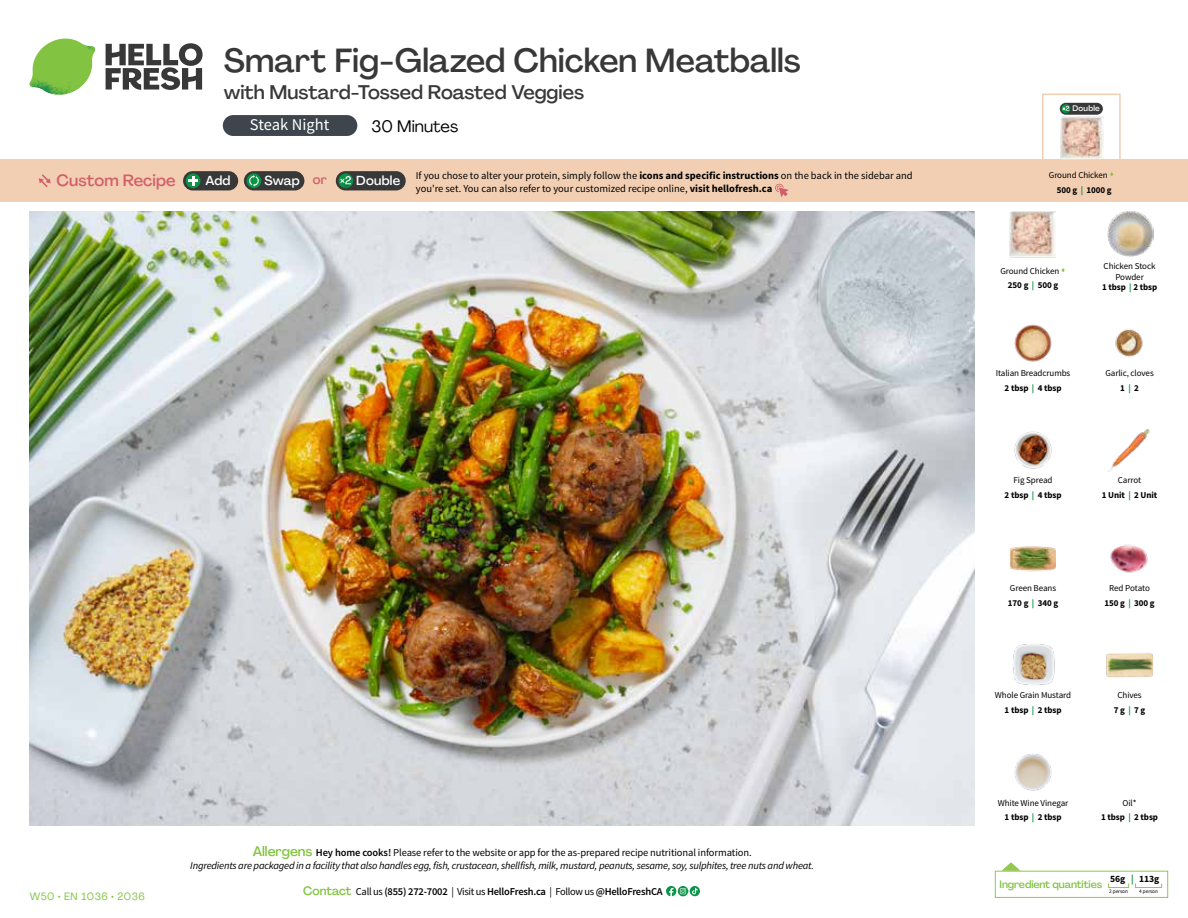
<style>
.page{position:relative;width:1188px;height:918px;background:#fff}
.page>*{position:absolute;margin:0;border:0;box-sizing:border-box;transform-origin:0 0}
.t1{font:500 33px "Agrandir";color:#383839}
.t2{font:500 19.5px "Agrandir";color:#383839}
.t3{font:16.5px "Source Sans Pro";color:#fff}
.t4{font:16.5px "Agrandir";color:#000}
.t5{font:500 16.2px "Agrandir";color:#d15f6a}
.t6{font:500 12.9px "Agrandir";letter-spacing:.015em;color:#fff}
.t7{font:italic 10.5px/13.5px "Source Sans Pro";letter-spacing:-.02em;color:#000;text-align:center}
.t8{font:10.5px "Source Sans Pro";color:#000}
.t9{font:600 10.5px "Source Sans Pro";letter-spacing:-.02em;color:#000}
.t10{font:500 10.5px "Agrandir";letter-spacing:-.01em;color:#82c341}
.t11{font:10.5px "Agrandir";letter-spacing:.05em;color:#82c341}
.t12{font:700 9.6px "Source Sans Pro";color:#000}
.t13{font:9px/14.9px "Source Sans Pro";letter-spacing:-.01em;color:#000;text-align:center}
.t14{font:700 9px/14.9px "Source Sans Pro";letter-spacing:-.01em;color:#000;text-align:center}
.t15{font:500 7.95px "Agrandir";letter-spacing:.025em;color:#fff}
.t16{font:5.25px "Source Sans Pro";letter-spacing:-.01em;color:#000}
.s1{color:#d15f6a}
.s2{font-weight:700}
.s3{font-family:"Agrandir";font-weight:500;font-style:normal;font-size:13.5px;color:#82c341}
.s4{font-weight:600;font-style:normal}
.s5{font-style:normal}
.s6{font-family:"Agrandir";font-weight:500;font-size:12px;color:#82c341}
.s7{font-weight:400}
.s8{color:#8cba42}
.s9{color:#0b9446}
.s10{font-weight:700;color:#0b9446}
</style>
<div class="page">
<svg style="left:106px;top:43px;width:97px;height:47px"></svg>
<svg style="left:34px;top:39px;width:59px;height:38px"></svg>
<img style="left:65px;top:39px;width:30px;height:25px">
<img style="left:33px;top:60px;width:56px;height:10px">
<img style="left:29px;top:64px;width:58px;height:31px">
<img style="left:64px;top:70px;width:25px;height:24px">
<img style="left:30px;top:211px;width:945px;height:615px">
<svg style="left:690px;top:886px;width:10px;height:10px"></svg>
<svg style="left:666px;top:886px;width:32px;height:10px"></svg>
<svg style="left:1002px;top:862px;width:19px;height:9px"></svg>
<div style="left:995px;top:871px;width:173px;height:27px;border:1px solid #91c84e"></div>
<div style="left:1108px;top:883px;width:21px;height:5px;border:1px solid #91c84e"></div>
<div style="left:1135px;top:883px;width:27px;height:5px;border:1px solid #91c84e"></div>
<div style="left:223px;top:115px;width:134px;height:21px;background:#3e454c;border-radius:10px"></div>
<img style="left:1014px;top:324px;width:38px;height:38px">
<img style="left:1115px;top:329px;width:28px;height:28px">
<img style="left:1014px;top:431px;width:38px;height:38px">
<img style="left:1108px;top:429px;width:43px;height:43px">
<img style="left:1011px;top:546px;width:45px;height:26px">
<img style="left:1110px;top:544px;width:38px;height:29px">
<img style="left:1013px;top:644px;width:42px;height:41px">
<img style="left:1014px;top:753px;width:38px;height:38px">
<img style="left:1108px;top:211px;width:45px;height:46px">
<img style="left:1010px;top:212px;width:45px;height:45px">
<img style="left:1107px;top:653px;width:45px;height:24px">
<div style="left:0;top:160px;width:1188px;height:42px;background:#f2cfb3"></div>
<svg style="left:39px;top:174px;width:12px;height:13px"></svg>
<div style="left:336px;top:171px;width:70px;height:19px;background:#383839;border-radius:10px"></div>
<svg style="left:338px;top:173px;width:15px;height:15px"></svg>
<div style="left:341px;top:180px;width:11px;height:11px;background:#000;opacity:.35"></div>
<svg style="left:339px;top:176px;width:12px;height:8px"></svg>
<div style="left:244px;top:171px;width:60px;height:19px;background:#383839;border-radius:10px"></div>
<div style="left:247px;top:173px;width:14px;height:15px;background:#0b9446;border-radius:50%"></div>
<svg style="left:249px;top:175px;width:10px;height:12px"></svg>
<div style="left:183px;top:171px;width:55px;height:19px;background:#383839;border-radius:10px"></div>
<div style="left:186px;top:173px;width:14px;height:15px;background:#0b9446;border-radius:50%"></div>
<svg style="left:188px;top:176px;width:10px;height:10px"></svg>
<svg style="left:775px;top:183px;width:13px;height:14px"></svg>
<div style="left:1042px;top:94px;width:79px;height:69px;border:2px solid #f2cfb3"></div>
<div style="left:1060px;top:103px;width:43px;height:12px;background:#383839;border-radius:6px"></div>
<svg style="left:1061px;top:104px;width:10px;height:9px"></svg>
<div style="left:1064px;top:108px;width:6px;height:7px;background:#000;opacity:.35"></div>
<svg style="left:1062px;top:106px;width:7px;height:8px"></svg>
<img style="left:1060px;top:116px;width:44px;height:44px">
<h3 class="t5" style="left:56px;top:170px;width:121px">Custom Recipe</h3>
<h1 class="t1" style="left:224px;top:40px;width:579px">Smart Fig-Glazed Chicken Meatballs</h1>
<h2 class="t2" style="left:224px;top:80px;width:362px">with Mustard-Tossed Roasted Veggies</h2>
<h3 class="t3" style="left:250px;top:115px;width:81px">Steak Night</h3>
<h3 class="t4" style="left:372px;top:116px;width:88px">30 Minutes</h3>
<p class="t6" style="left:205px;top:172px;width:27px">Add</p>
<p class="t6" style="left:264px;top:172px;width:64px">Swap <span class="s1">or</span></p>
<p class="t6" style="left:356px;top:172px;width:45px">Double</p>
<p class="t8" style="left:416px;top:169px;width:498px">If you chose to alter your protein, simply follow the <span class="s2">icons and specific instructions</span> on the back in the sidebar and</p>
<p class="t8" style="left:416px;top:182px;width:358px">you're set. You can also refer to your customized recipe online, <span class="s2">visit hellofresh.ca</span></p>
<p class="t11" style="left:30px;top:890px;width:117px">W50 • EN 1036 • 2036</p>
<p class="t7" style="left:190px;top:846px;width:625px"><span class="s3">Allergens</span> <span class="s4">Hey home cooks!</span> <span class="s5">Please refer to the website or app for the as-prepared recipe nutritional information.<br></span>Ingredients are packaged in a facility that also handles egg, fish, crustacean, shellfish, milk, mustard, peanuts, sesame, soy, sulphites, tree nuts and wheat.</p>
<p class="t9" style="left:303px;top:885px;width:361px"><span class="s6">Contact</span> <span class="s7">Call us</span> (855) 272-7002 <span class="s7">| Visit us</span> HelloFresh.ca <span class="s7">| Follow us</span> @HelloFreshCA</p>
<p class="t15" style="left:1072px;top:104px;width:29px">Double</p>
<p class="t13" style="left:1049px;top:168px;width:67px">Ground Chicken <span class="s8">▲</span></p>
<p class="t14" style="left:1057px;top:183px;width:56px">500 g <span class="s9">|</span> 1000 g</p>
<p class="t13" style="left:1000px;top:264px;width:67px">Ground Chicken <span class="s8">▲<br></span><span class="s2">250 g</span> <span class="s10">|</span> <span class="s2">500 g</span></p>
<p class="t13" style="left:1104px;top:260px;width:53px;line-height:11.6px">Chicken Stock<br>Powder</p>
<p class="t14" style="left:1102px;top:280px;width:57px">1 tbsp <span class="s9">|</span> 2 tbsp</p>
<p class="t13" style="left:996px;top:366px;width:76px">Italian Breadcrumbs<br><span class="s2">2 tbsp</span> <span class="s10">|</span> <span class="s2">4 tbsp</span></p>
<p class="t13" style="left:1105px;top:366px;width:50px">Garlic, cloves<br><span class="s2">1</span> <span class="s10">|</span> <span class="s2">2</span></p>
<p class="t14" style="left:1005px;top:473px;width:58px"><span class="s7">Fig Spread<br></span>2 tbsp <span class="s9">|</span> 4 tbsp</p>
<p class="t14" style="left:1102px;top:473px;width:57px"><span class="s7">Carrot<br></span>1 Unit <span class="s9">|</span> 2 Unit</p>
<p class="t13" style="left:1008px;top:581px;width:52px;text-align:left">Green Beans<br><span class="s2">170 g</span> <span class="s10">|</span> <span class="s2">340 g</span></p>
<p class="t13" style="left:1105px;top:581px;width:52px">Red Potato<br><span class="s2">150 g</span> <span class="s10">|</span> <span class="s2">300 g</span></p>
<p class="t13" style="left:995px;top:688px;width:78px">Whole Grain Mustard<br><span class="s2">1 tbsp</span> <span class="s10">|</span> <span class="s2">2 tbsp</span></p>
<p class="t13" style="left:1114px;top:688px;width:33px">Chives<br><span class="s2">7 g</span> <span class="s10">|</span> <span class="s2">7 g</span></p>
<p class="t13" style="left:998px;top:795px;width:72px">White Wine Vinegar<br><span class="s2">1 tbsp</span> <span class="s10">|</span> <span class="s2">2 tbsp</span></p>
<p class="t14" style="left:1101px;top:795px;width:58px"><span class="s7">Oil*<br></span>1 tbsp <span class="s9">|</span> 2 tbsp</p>
<p class="t12" style="left:1110px;top:873px;width:50px">56g <span class="s9">|</span> 113g</p>
<p class="t16" style="left:1109px;top:888px;width:20px">2 person</p>
<p class="t16" style="left:1139px;top:888px;width:20px">4 person</p>
<p class="t10" style="left:1000px;top:878px;width:104px">Ingredient quantities</p>
</div>
